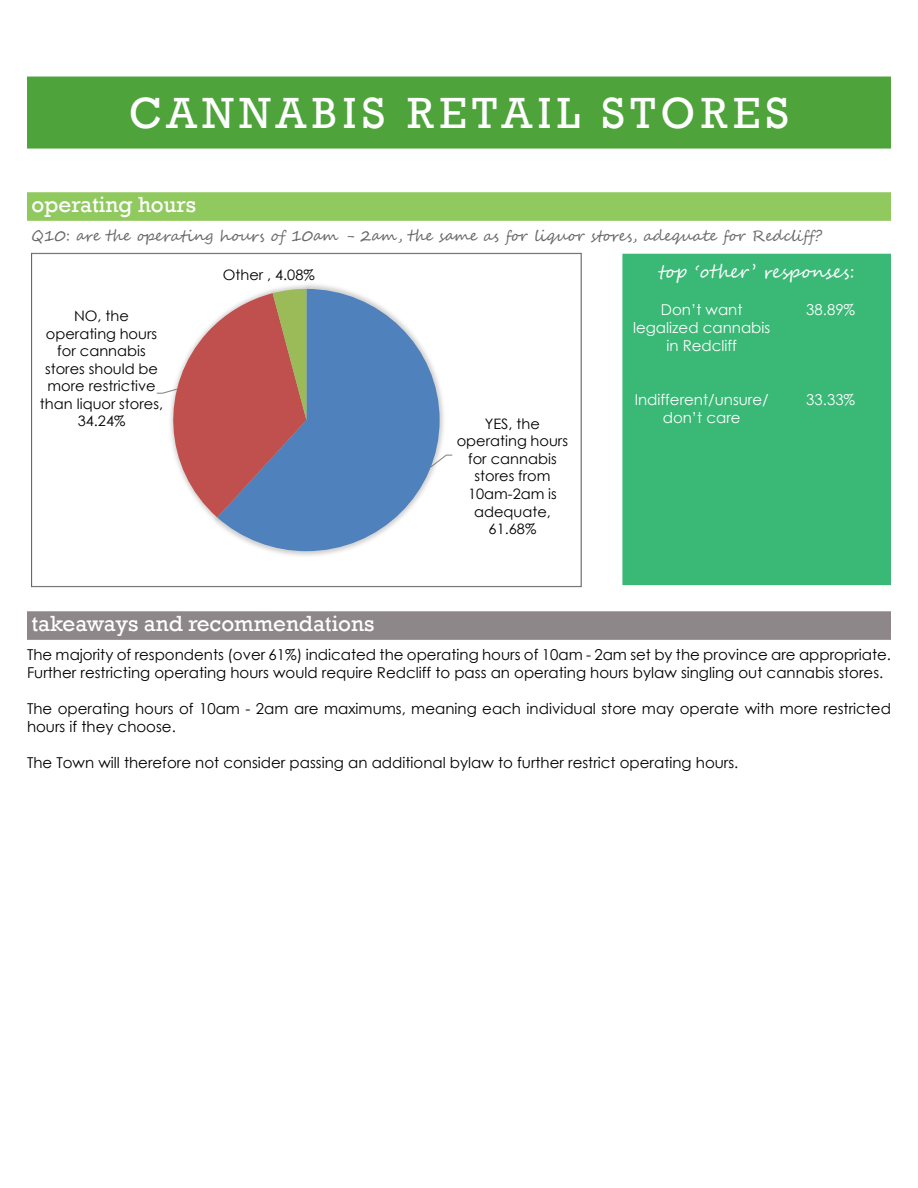
<style>
.page{position:relative;width:918px;height:1188px;background:#fff}
.page>*{position:absolute;margin:0;border:0;box-sizing:border-box;transform-origin:0 0}
.t1{font:44.85px "Rockwell";letter-spacing:.13em;color:#fff}
.t2{font:22.5px "Rockwell";color:#fff}
.t3{font:18px "Segoe Script";color:#fff}
.t4{font:15px/18px "Century Gothic";color:#000}
.t5{font:15px "Segoe Script";color:#68686a}
.t6{font:15px/18px "Century Gothic";color:#fff;text-align:center}
.t7{font:14.4px/17.5px "Century Gothic";color:#000;text-align:center}
</style>
<div class="page">
<div style="left:27px;top:77px;width:864px;height:72px;background:#4ea33a"></div>
<div style="left:27px;top:192px;width:864px;height:29px;background:#90c95e"></div>
<div style="left:622px;top:254px;width:269px;height:331px;background:#39b876"></div>
<div style="left:27px;top:611px;width:864px;height:29px;background:#8e8789"></div>
<img style="left:271px;top:284px;width:173px;height:272px">
<img style="left:271px;top:284px;width:43px;height:5px">
<svg style="left:217px;top:289px;width:223px;height:262px;fill:#4f81bd"></svg>
<svg style="left:429px;top:454px;width:24px;height:14px"></svg>
<svg style="left:156px;top:289px;width:150px;height:228px"></svg>
<p class="t1" style="left:129px;top:87px;width:661px">CANNABIS RETAIL STORES</p>
<p class="t2" style="left:31px;top:192px;width:166px">operating hours</p>
<p class="t5" style="left:31px;top:223px;width:792px">Q10: are the operating hours of 10am - 2am, the same as for liquor stores, adequate for Redcliff?</p>
<p class="t3" style="left:659px;top:257px;width:198px">top ‘other ’ responses:</p>
<p class="t6" style="left:633px;top:300px;width:139px">Don’t want legalized cannabis in Redcliff</p>
<p class="t7" style="left:223px;top:265px;width:94px">Other , 4.08%</p>
<p class="t6" style="left:806px;top:300px;width:51px">38.89%</p>
<p class="t7" style="left:40px;top:307px;width:125px">NO, the operating hours for cannabis stores should be more restrictive than liquor stores,<br>34.24%</p>
<p class="t6" style="left:635px;top:390px;width:136px">Indifferent/unsure/ don’t care</p>
<p class="t6" style="left:806px;top:390px;width:51px">33.33%</p>
<p class="t7" style="left:457px;top:415px;width:113px">YES, the operating hours for cannabis stores from<br>10am-2am is adequate,<br>61.68%</p>
<p class="t2" style="left:31px;top:611px;width:344px">takeaways and recommendations</p>
<p class="t4" style="left:27px;top:645px;width:866px">The majority of respondents (over 61%) indicated the operating hours of 10am - 2am set by the province are appropriate.<br>Further restricting operating hours would require Redcliff to pass an operating hours bylaw singling out cannabis stores.</p>
<p class="t4" style="left:27px;top:699px;width:866px">The operating hours of 10am - 2am are maximums, meaning each individual store may operate with more restricted hours if they choose.</p>
<p class="t4" style="left:27px;top:753px;width:713px">The Town will therefore not consider passing an additional bylaw to further restrict operating hours.</p>
</div>
